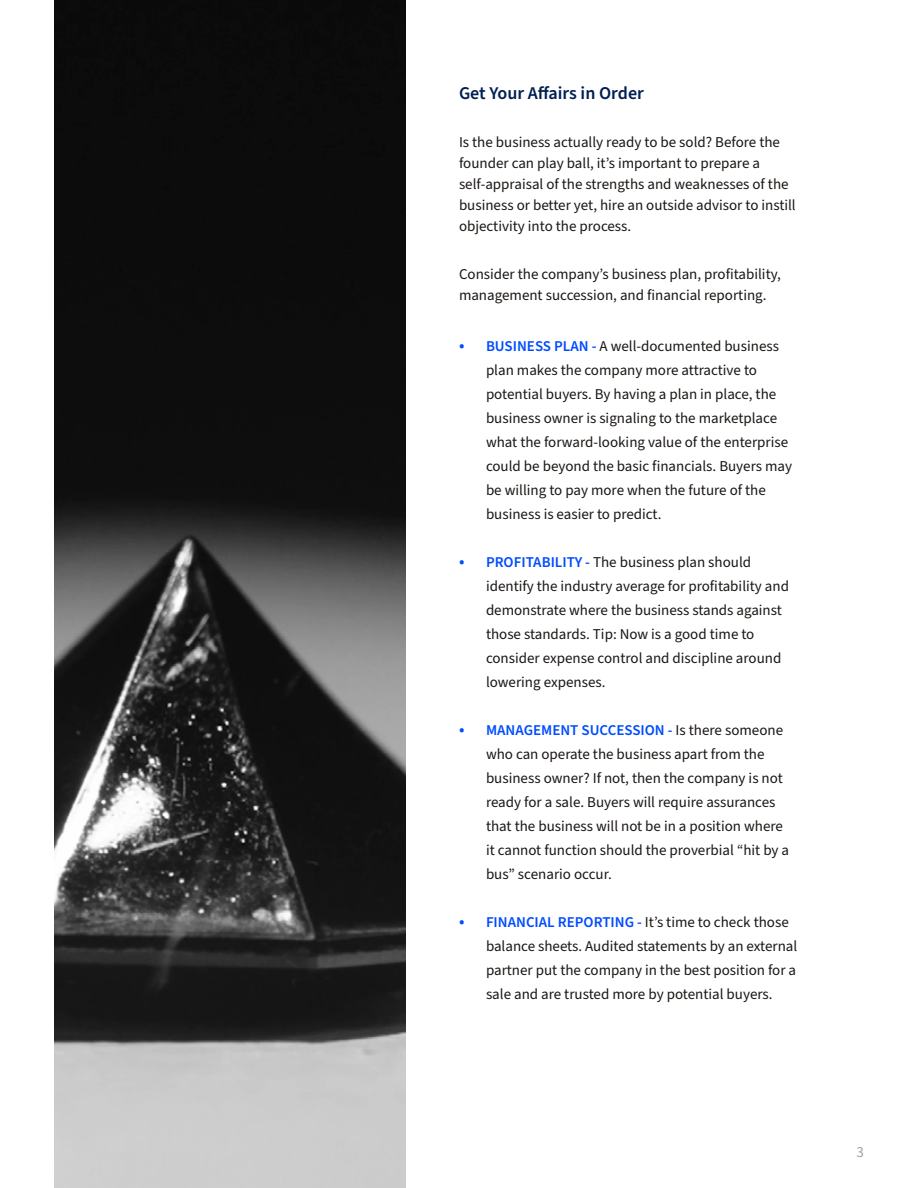
<style>
.page{position:relative;width:918px;height:1188px;background:#fff}
.page>*{position:absolute;margin:0;border:0;box-sizing:border-box;transform-origin:0 0}
.t1{font:600 18px "Source Sans Pro";color:#011f53}
.t2{font:15px/24px "Source Sans Pro";color:#1a1613}
.t3{font:15px "Source Sans Pro";color:#9ba2aa}
.s1{font-size:18px;color:#004cff}
.s2{font-weight:600;color:#004cff}
</style>
<div class="page">
<img style="left:54px;top:0;width:352px;height:1188px">
<p class="t1" style="left:459px;top:81px;width:186px">Get Your Affairs in Order</p>
<p class="t2" style="left:459px;top:132px;width:338px;line-height:21px">Is the business actually ready to be sold? Before the founder can play ball, it’s important to prepare a self-appraisal of the strengths and weaknesses of the business or better yet, hire an outside advisor to instill objectivity into the process.</p>
<p class="t2" style="left:459px;top:264px;width:324px;line-height:21px">Consider the company’s business plan, profitability, management succession, and financial reporting.</p>
<p class="t2" style="left:486px;top:335px;width:308px;text-indent:-27px"><span class="s1">•</span> <span class="s2">BUSINESS PLAN -</span> A well-documented business plan makes the company more attractive to potential buyers. By having a plan in place, the business owner is signaling to the marketplace what the forward-looking value of the enterprise could be beyond the basic financials. Buyers may be willing to pay more when the future of the business is easier to predict.</p>
<p class="t2" style="left:486px;top:551px;width:305px;text-indent:-27px"><span class="s1">•</span> <span class="s2">PROFITABILITY -</span> The business plan should identify the industry average for profitability and demonstrate where the business stands against those standards. Tip: Now is a good time to consider expense control and discipline around lowering expenses.</p>
<p class="t2" style="left:486px;top:719px;width:305px;text-indent:-27px"><span class="s1">•</span> <span class="s2">MANAGEMENT SUCCESSION -</span> Is there someone who can operate the business apart from the business owner? If not, then the company is not ready for a sale. Buyers will require assurances that the business will not be in a position where it cannot function should the proverbial “hit by a bus” scenario occur.</p>
<p class="t2" style="left:486px;top:911px;width:313px;text-indent:-27px"><span class="s1">•</span> <span class="s2">FINANCIAL REPORTING -</span> It’s time to check those balance sheets. Audited statements by an external partner put the company in the best position for a sale and are trusted more by potential buyers.</p>
<p class="t3" style="left:857px;top:1142px;width:9px">3</p>
</div>
